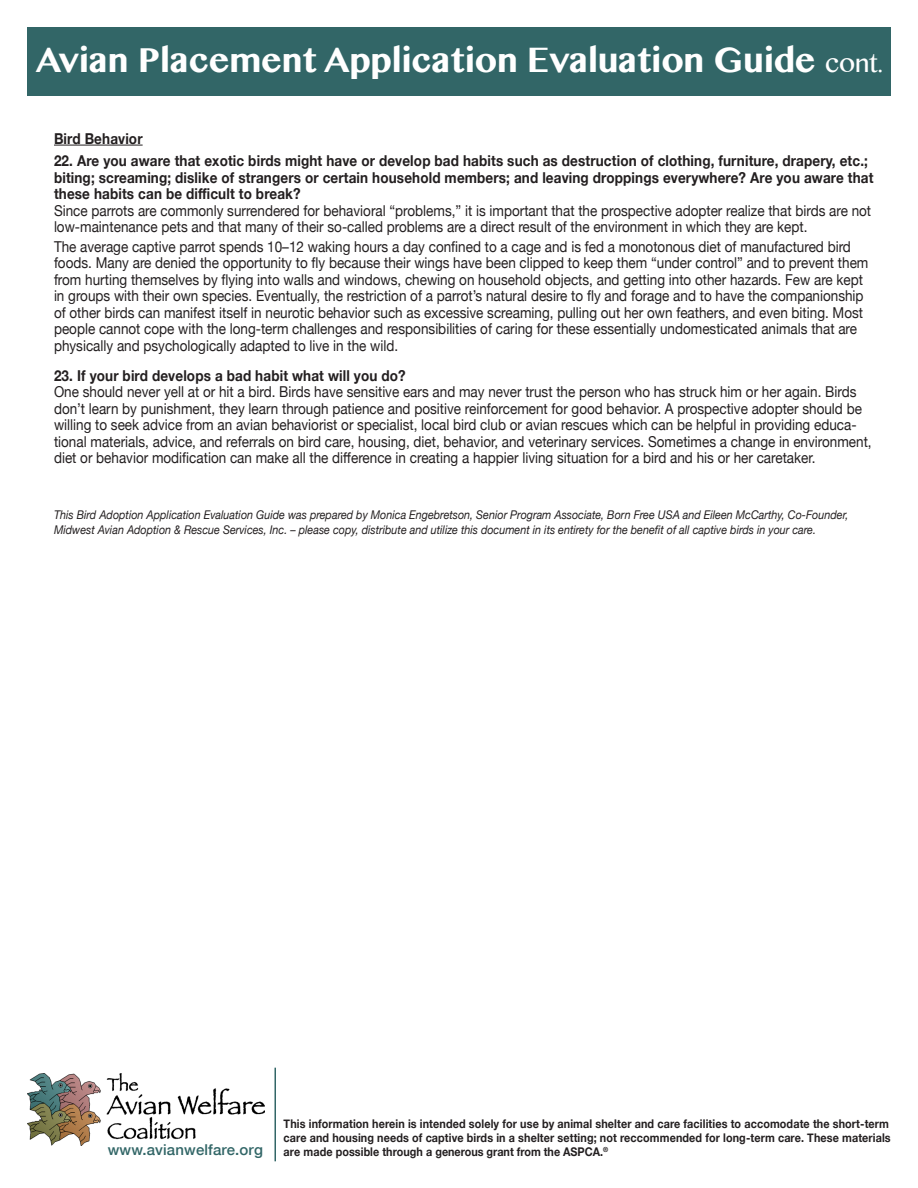
<style>
.page{position:relative;width:918px;height:1188px;background:#fff}
.page>*{position:absolute;margin:0;border:0;box-sizing:border-box;transform-origin:0 0}
.t1{font:700 34.5px "Bangla MN";letter-spacing:-.01em;color:#fff}
.t2{font:15px/16.5px "Helvetica Neue";color:#231f20;scale:.9 1}
.t3{font:700 15px/16.5px "Helvetica Neue";letter-spacing:.01em;color:#231f20;scale:.9 1}
.t4{font:500 15px "Helvetica Neue";letter-spacing:.01em;color:#326667}
.t5{font:italic 12px/15px "Helvetica Neue";color:#231f20;scale:.9 1}
.t6{font:700 12px/13.5px "Helvetica Neue";letter-spacing:.01em;color:#231f20;scale:.9 1}
.t7{font:700 7.05px "Helvetica Neue";color:#231f20;scale:.9 1}
.s1{font-weight:400;font-size:25.5px}
</style>
<div class="page">
<div style="left:27px;top:27px;width:864px;height:68px;background:#326667"></div>
<hr style="left:54px;top:145px;width:89px;height:1px;background:#231f20">
<hr style="left:275px;top:1068px;width:1px;height:93px;background:#326667">
<img style="left:27px;top:1073px;width:238px;height:72px">
<p class="t1" style="left:36px;top:37px;width:849px">Avian Placement Application Evaluation Guide <span class="s1">cont.</span></p>
<p class="t3" style="left:54px;top:129px;width:100px">Bird Behavior</p>
<p class="t3" style="left:54px;top:152px;width:912px">22. Are you aware that exotic birds might have or develop bad habits such as destruction of clothing, furniture, drapery, etc.; biting; screaming; dislike of strangers or certain household members; and leaving droppings everywhere? Are you aware that these habits can be difficult to break?</p>
<p class="t2" style="left:54px;top:201px;width:909px">Since parrots are commonly surrendered for behavioral “problems,” it is important that the prospective adopter realize that birds are not low-maintenance pets and that many of their so-called problems are a direct result of the environment in which they are kept.</p>
<p class="t2" style="left:54px;top:237px;width:906px">The average captive parrot spends 10–12 waking hours a day confined to a cage and is fed a monotonous diet of manufactured bird foods. Many are denied the opportunity to fly because their wings have been clipped to keep them “under control” and to prevent them from hurting themselves by flying into walls and windows, chewing on household objects, and getting into other hazards. Few are kept in groups with their own species. Eventually, the restriction of a parrot’s natural desire to fly and forage and to have the companionship of other birds can manifest itself in neurotic behavior such as excessive screaming, pulling out her own feathers, and even biting. Most people cannot cope with the long-term challenges and responsibilities of caring for these essentially undomesticated animals that are physically and psychologically adapted to live in the wild.</p>
<p class="t3" style="left:54px;top:366px;width:392px">23. If your bird develops a bad habit what will you do?</p>
<p class="t2" style="left:54px;top:382px;width:910px">One should never yell at or hit a bird. Birds have sensitive ears and may never trust the person who has struck him or her again. Birds don’t learn by punishment, they learn through patience and positive reinforcement for good behavior. A prospective adopter should be willing to seek advice from an avian behaviorist or specialist, local bird club or avian rescues which can be helpful in providing educa&shy;tional materials, advice, and referrals on bird care, housing, diet, behavior, and veterinary services. Sometimes a change in environment, diet or behavior modification can make all the difference in creating a happier living situation for a bird and his or her caretaker.</p>
<p class="t5" style="left:54px;top:506px;width:884px">This Bird Adoption Application Evaluation Guide was prepared by Monica Engebretson, Senior Program Associate, Born Free USA and Eileen McCarthy, Co-Founder,<br>Midwest Avian Adoption &amp; Rescue Services, Inc. – please copy, distribute and utilize this document in its entirety for the benefit of all captive birds in your care.</p>
<p class="t6" style="left:284px;top:1116px;width:674px">This information herein is intended solely for use by animal shelter and care facilities to accomodate the short-term</p>
<p class="t6" style="left:284px;top:1130px;width:676px">care and housing needs of captive birds in a shelter setting; not reccommended for long-term care. These materials are made possible through a generous grant from the ASPCA.</p>
<p class="t4" style="left:108px;top:1137px;width:157px">www.avianwelfare.org</p>
<p class="t7" style="left:603px;top:1143px;width:7px">®</p>
</div>
